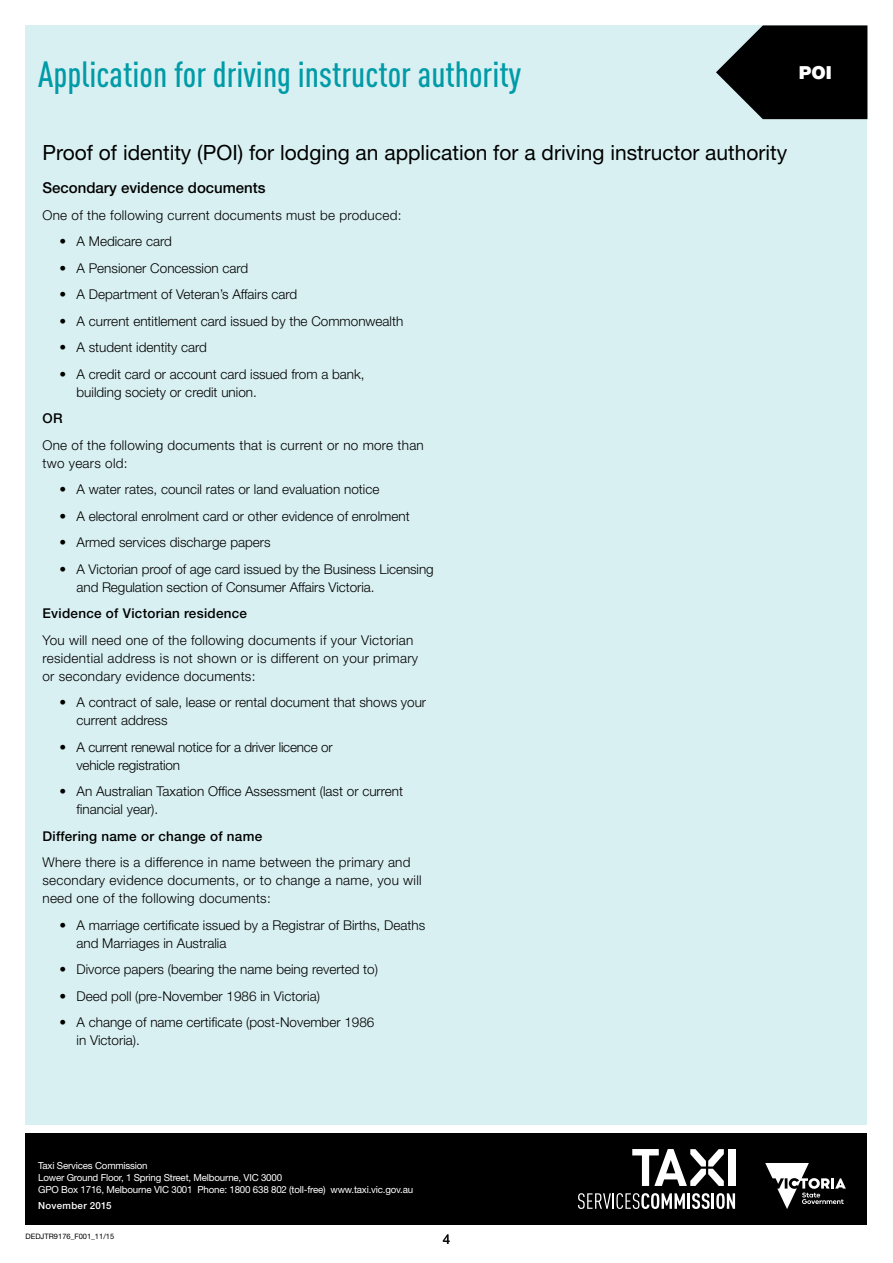
<style>
.page{position:relative;width:893px;height:1263px;background:#fff}
.page>*{position:absolute;margin:0;border:0;box-sizing:border-box;transform-origin:0 0}
.t1{font:500 36px "DIN Cond";color:#009ba7}
.t2{font:21px "Helvetica Neue LT Std";color:#000}
.t3{font:900 18px "Helvetica Neue LT Std";color:#fff}
.t4{font:500 15px "Helvetica Neue LT Std";color:#000}
.t5{font:300 13.5px/18px "Helvetica Neue LT Std";color:#000}
.t6{font:300 13.5px/18px "Helvetica Neue LT Std";letter-spacing:.02em;color:#000}
.t7{font:500 13.5px "Helvetica Neue LT Std";letter-spacing:.02em;color:#000}
.t8{font:13.5px "Helvetica Neue LT Std";color:#000}
.t9{font:9.75px/11.7px "Helvetica Neue LT Std";letter-spacing:-.02em;color:#fff}
.t10{font:500 9.75px "Helvetica Neue LT Std";letter-spacing:.035em;color:#fff}
.t11{font:7.5px "Helvetica Neue LT Std";color:#000}
</style>
<div class="page">
<div style="left:26px;top:26px;width:841px;height:1099px;background:#d9f0f2"></div>
<div style="left:26px;top:1133px;width:841px;height:92px;background:#000"></div>
<svg style="left:765px;top:1163px;width:81px;height:46px"></svg>
<svg style="left:632px;top:1149px;width:92px;height:37px"></svg>
<div style="left:728px;top:1149px;width:7px;height:37px;background:#fff"></div>
<svg style="left:578px;top:1193px;width:107px;height:16px"></svg>
<hr style="left:687px;top:1193px;width:3px;height:16px;background:#fff">
<svg style="left:692px;top:1193px;width:43px;height:16px"></svg>
<svg style="left:716px;top:25px;width:151px;height:94px"></svg>
<h1 class="t1" style="left:38px;top:53px;width:484px">Application for driving instructor authority</h1>
<h3 class="t3" style="left:799px;top:62px;width:34px">POI</h3>
<h2 class="t2" style="left:43px;top:140px;width:746px">Proof of identity (POI) for lodging an application for a driving instructor authority</h2>
<p class="t4" style="left:43px;top:179px;width:225px">Secondary evidence documents</p>
<p class="t6" style="left:43px;top:206px;width:360px">One of the following current documents must be produced:</p>
<p class="t5" style="left:60px;top:232px;width:114px">• A Medicare card</p>
<p class="t5" style="left:60px;top:259px;width:190px">• A Pensioner Concession card</p>
<p class="t5" style="left:60px;top:285px;width:239px">• A Department of Veteran’s Affairs card</p>
<p class="t5" style="left:60px;top:312px;width:345px">• A current entitlement card issued by the Commonwealth</p>
<p class="t5" style="left:60px;top:338px;width:149px">• A student identity card</p>
<p class="t5" style="left:77px;top:365px;width:290px;text-indent:-17px">• A credit card or account card issued from a bank, building society or credit union.</p>
<p class="t7" style="left:43px;top:410px;width:22px">OR</p>
<p class="t6" style="left:43px;top:435px;width:383px">One of the following documents that is current or no more than two years old:</p>
<p class="t5" style="left:60px;top:480px;width:321px">• A water rates, council rates or land evaluation notice</p>
<p class="t5" style="left:60px;top:506px;width:352px">• A electoral enrolment card or other evidence of enrolment</p>
<p class="t5" style="left:60px;top:533px;width:213px">• Armed services discharge papers</p>
<p class="t5" style="left:77px;top:559px;width:359px;text-indent:-17px">• A Victorian proof of age card issued by the Business Licensing and Regulation section of Consumer Affairs Victoria.</p>
<p class="t7" style="left:43px;top:605px;width:206px">Evidence of Victorian residence</p>
<p class="t6" style="left:43px;top:630px;width:377px">You will need one of the following documents if your Victorian residential address is not shown or is different on your primary or secondary evidence documents:</p>
<p class="t5" style="left:77px;top:693px;width:351px;text-indent:-17px">• A contract of sale, lease or rental document that shows your current address</p>
<p class="t5" style="left:77px;top:737px;width:258px;text-indent:-17px">• A current renewal notice for a driver licence or vehicle registration</p>
<p class="t5" style="left:77px;top:782px;width:328px;text-indent:-17px">• An Australian Taxation Office Assessment (last or current financial year).</p>
<p class="t7" style="left:43px;top:828px;width:221px">Differing name or change of name</p>
<p class="t6" style="left:43px;top:853px;width:381px">Where there is a difference in name between the primary and secondary evidence documents, or to change a name, you will need one of the following documents:</p>
<p class="t5" style="left:77px;top:915px;width:350px;text-indent:-17px">• A marriage certificate issued by a Registrar of Births, Deaths and Marriages in Australia</p>
<p class="t5" style="left:60px;top:960px;width:320px">• Divorce papers (bearing the name being reverted to)</p>
<p class="t5" style="left:60px;top:986px;width:262px">• Deed poll (pre-November 1986 in Victoria)</p>
<p class="t5" style="left:77px;top:1013px;width:299px;text-indent:-17px">• A change of name certificate (post-November 1986 in Victoria).</p>
<p class="t9" style="left:38px;top:1160px;width:376px">Taxi Services Commission<br>Lower Ground Floor, 1 Spring Street, Melbourne, VIC 3000<br>GPO Box 1716, Melbourne VIC 3001 Phone: 1800 638 802 (toll-free) www.taxi.vic.gov.au</p>
<p class="t10" style="left:38px;top:1199px;width:75px">November 2015</p>
<p class="t11" style="left:26px;top:1231px;width:90px">DEDJTR9176_F001_11/15</p>
<p class="t8" style="left:443px;top:1231px;width:9px">4</p>
</div>
